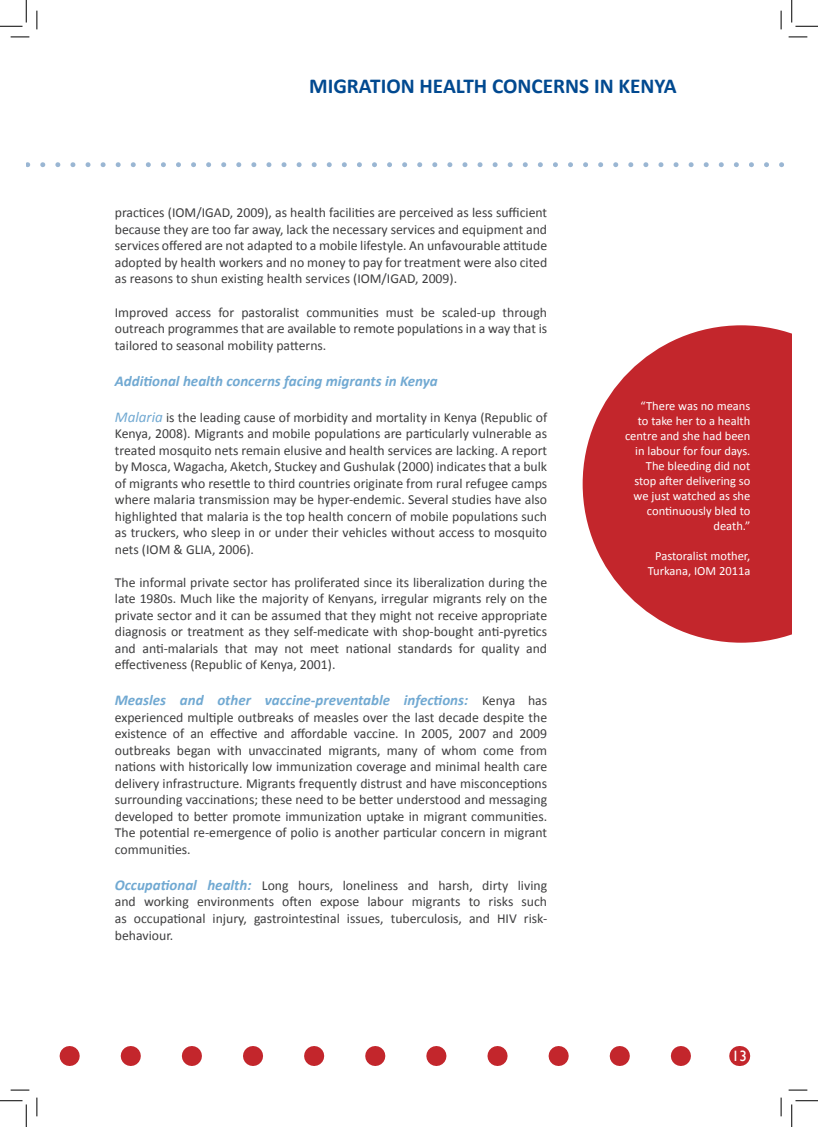
<style>
.page{position:relative;width:818px;height:1127px;background:#fff}
.page>*{position:absolute;margin:0;border:0;box-sizing:border-box;transform-origin:0 0}
.t1{font:700 21.25px "Calibri";color:#014990}
.t2{font:italic 700 15px "Calibri";color:#71a9d2}
.t3{font:15px "Gill Sans";color:#fff}
.t4{font:13.75px/16.5px "Calibri";color:#3e3e3f;text-align:justify}
.t5{font:12.5px/15px "Calibri";color:#fff;text-align:right}
.s1{font-style:italic;font-size:15px;color:#71a9d2}
.s2{font-weight:400;font-style:normal;font-size:13.75px;color:#3e3e3f}
.s3{font-weight:700;font-style:italic;font-size:15px;color:#71a9d2}
</style>
<div class="page">
<svg style="left:59px;top:1046px;width:632px;height:19px"></svg>
<svg style="left:739px;top:1046px;width:1px;height:19px"></svg>
<svg style="left:26px;top:162px;width:758px;height:5px"></svg>
<svg style="left:583px;top:325px;width:209px;height:317px;fill:#c3262c"></svg>
<svg style="left:11px;top:36px;width:18px;height:2px"></svg>
<svg style="left:788px;top:36px;width:19px;height:2px"></svg>
<svg style="left:11px;top:1089px;width:18px;height:1px"></svg>
<svg style="left:788px;top:1089px;width:19px;height:1px"></svg>
<svg style="left:36px;top:11px;width:2px;height:18px"></svg>
<svg style="left:36px;top:1097px;width:2px;height:18px"></svg>
<svg style="left:780px;top:11px;width:2px;height:18px"></svg>
<svg style="left:780px;top:1097px;width:2px;height:18px"></svg>
<svg style="left:0;top:0;width:27px;height:27px"></svg>
<svg style="left:0;top:1100px;width:27px;height:26px"></svg>
<svg style="left:791px;top:0;width:27px;height:27px"></svg>
<svg style="left:791px;top:1100px;width:27px;height:26px"></svg>
<p class="t1" style="left:309px;top:73px;width:369px">MIGRATION HEALTH CONCERNS IN KENYA</p>
<p class="t4" style="left:115px;top:204px;width:434px">practices (IOM/IGAD, 2009), as health facilities are perceived as less sufficient because they are too far away, lack the necessary services and equipment and services offered are not adapted to a mobile lifestyle. An unfavourable attitude adopted by health workers and no money to pay for treatment were also cited as reasons to shun existing health services (IOM/IGAD, 2009).</p>
<p class="t4" style="left:115px;top:303px;width:434px">Improved access for pastoralist communities must be scaled-up through outreach programmes that are available to remote populations in a way that is tailored to seasonal mobility patterns.</p>
<p class="t2" style="left:115px;top:371px;width:325px">Additional health concerns facing migrants in Kenya</p>
<p class="t4" style="left:115px;top:408px;width:434px"><span class="s1">Malaria</span> is the leading cause of morbidity and mortality in Kenya (Republic of Kenya, 2008). Migrants and mobile populations are particularly vulnerable as treated mosquito nets remain elusive and health services are lacking. A report by Mosca, Wagacha, Aketch, Stuckey and Gushulak (2000) indicates that a bulk of migrants who resettle to third countries originate from rural refugee camps where malaria transmission may be hyper-endemic. Several studies have also highlighted that malaria is the top health concern of mobile populations such as truckers, who sleep in or under their vehicles without access to mosquito nets (IOM &amp; GLIA, 2006).</p>
<p class="t4" style="left:115px;top:573px;width:434px">The informal private sector has proliferated since its liberalization during the late 1980s. Much like the majority of Kenyans, irregular migrants rely on the private sector and it can be assumed that they might not receive appropriate diagnosis or treatment as they self-medicate with shop-bought anti-pyretics and anti-malarials that may not meet national standards for quality and effectiveness (Republic of Kenya, 2001).</p>
<p class="t2" style="left:115px;top:690px;width:434px">Measles and other vaccine-preventable infections: <span class="s2">Kenya has</span></p>
<p class="t4" style="left:115px;top:708px;width:434px">experienced multiple outbreaks of measles over the last decade despite the existence of an effective and affordable vaccine. In 2005, 2007 and 2009 outbreaks began with unvaccinated migrants, many of whom come from nations with historically low immunization coverage and minimal health care delivery infrastructure. Migrants frequently distrust and have misconceptions surrounding vaccinations; these need to be better understood and messaging developed to better promote immunization uptake in migrant communities.<br>The potential re-emergence of polio is another particular concern in migrant communities.</p>
<p class="t4" style="left:115px;top:876px;width:434px"><span class="s3">Occupational health:</span> Long hours, loneliness and harsh, dirty living and working environments often expose labour migrants to risks such as occupational injury, gastrointestinal issues, tuberculosis, and HIV risk&shy;behaviour.</p>
<p class="t5" style="left:625px;top:398px;width:127px">“There was no means<br>to take her to a health centre and she had been in labour for four days.<br>The bleeding did not stop after delivering so we just watched as she continuously bled to death.”</p>
<p class="t5" style="left:648px;top:548px;width:104px;text-align:center">Pastoralist mother,<br>Turkana, IOM 2011a</p>
<p class="t3" style="left:732px;top:1046px;width:16px">13</p>
</div>
